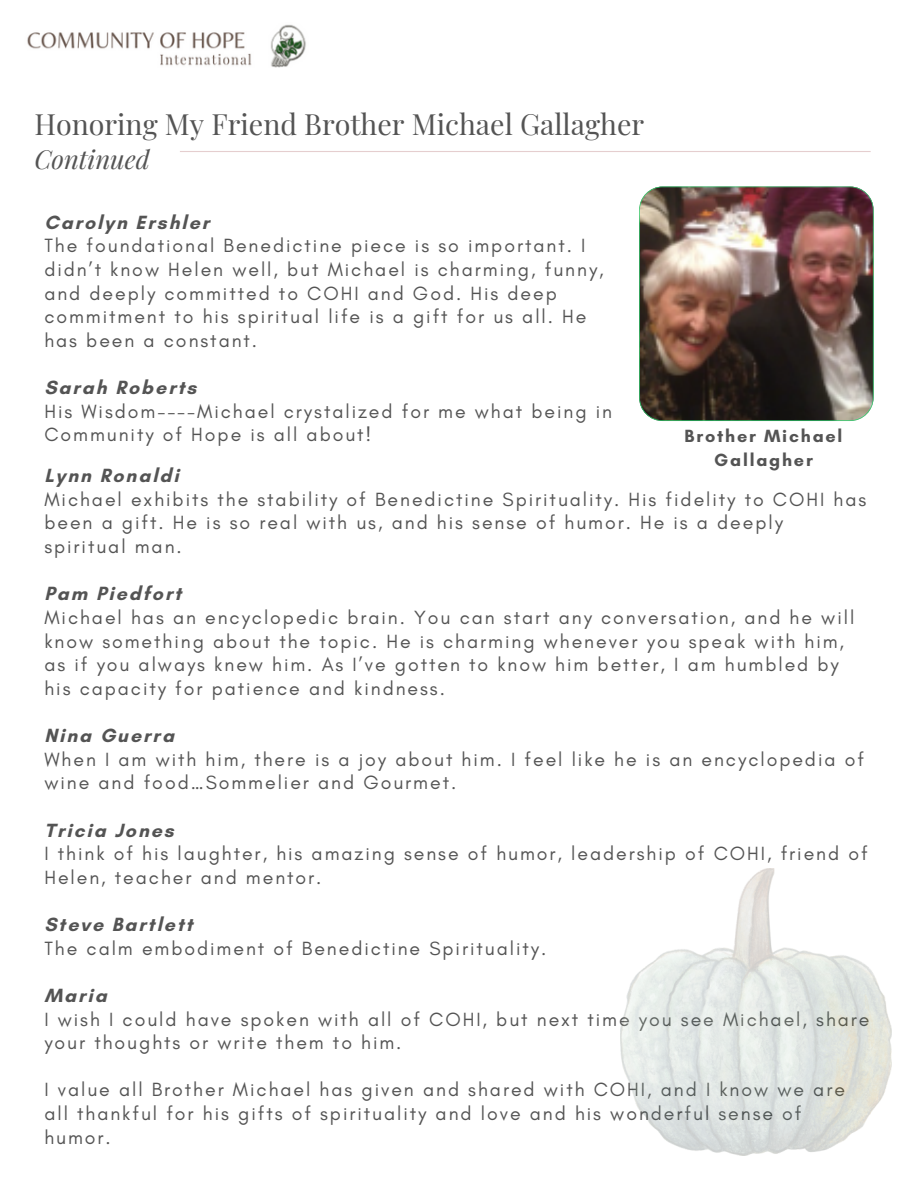
<style>
.page{position:relative;width:918px;height:1188px;background:#fff}
.page>*{position:absolute;margin:0;border:0;box-sizing:border-box;transform-origin:0 0}
.t1{font:28.65px "Playfair Display";color:#545454}
.t2{font:italic 25.65px "Playfair Display";color:#545454}
.t3{font:19.5px/23.7px "Glacial Indifference";letter-spacing:.1em;color:#545454}
.t4{font:700 19.5px "Glacial Indifference";letter-spacing:.1em;color:#545454}
.t5{font:700 18px/24.8px "Glacial Indifference";letter-spacing:.1em;color:#545454;text-align:center}
</style>
<div class="page">
<img style="left:27px;top:24px;width:279px;height:43px">
<hr style="left:180px;top:151px;width:691px;height:1px;background:#e5cecf">
<img style="left:639px;top:187px;width:235px;height:234px">
<img style="left:621px;top:868px;width:271px;height:287px">
<h1 class="t1" style="left:34px;top:104px;width:611px">Honoring My Friend Brother Michael Gallagher</h1>
<h2 class="t2" style="left:34px;top:141px;width:117px">Continued</h2>
<p class="t4" style="left:44px;top:210px;width:166px">Carolyn Ershler</p>
<p class="t3" style="left:44px;top:234px;width:561px">The foundational Benedictine piece is so important. I didn’t know Helen well, but Michael is charming, funny, and deeply committed to COHI and God. His deep commitment to his spiritual life is a gift for us all. He has been a constant.</p>
<p class="t4" style="left:44px;top:376px;width:153px">Sarah Roberts</p>
<p class="t3" style="left:44px;top:399px;width:569px">His Wisdom----Michael crystalized for me what being in<br>Community of Hope is all about!</p>
<p class="t5" style="left:685px;top:423px;width:159px">Brother Michael<br>Gallagher</p>
<p class="t4" style="left:44px;top:464px;width:136px">Lynn Ronaldi</p>
<p class="t3" style="left:44px;top:487px;width:823px">Michael exhibits the stability of Benedictine Spirituality. His fidelity to COHI has been a gift. He is so real with us, and his sense of humor. He is a deeply spiritual man.</p>
<p class="t4" style="left:44px;top:582px;width:138px">Pam Piedfort</p>
<p class="t3" style="left:44px;top:605px;width:811px">Michael has an encyclopedic brain. You can start any conversation, and he will know something about the topic. He is charming whenever you speak with him, as if you always knew him. As I’ve gotten to know him better, I am humbled by his capacity for patience and kindness.</p>
<p class="t4" style="left:44px;top:724px;width:131px">Nina Guerra</p>
<p class="t3" style="left:44px;top:747px;width:821px">When I am with him, there is a joy about him. I feel like he is an encyclopedia of wine and food…Sommelier and Gourmet.</p>
<p class="t4" style="left:44px;top:818px;width:131px">Tricia Jones</p>
<p class="t3" style="left:44px;top:842px;width:825px">I think of his laughter, his amazing sense of humor, leadership of COHI, friend of<br>Helen, teacher and mentor.</p>
<p class="t4" style="left:44px;top:913px;width:150px">Steve Bartlett</p>
<p class="t3" style="left:44px;top:936px;width:503px">The calm embodiment of Benedictine Spirituality.</p>
<p class="t4" style="left:44px;top:983px;width:64px">Maria</p>
<p class="t3" style="left:44px;top:1007px;width:827px">I wish I could have spoken with all of COHI, but next time you see Michael, share your thoughts or write them to him.</p>
<p class="t3" style="left:44px;top:1078px;width:802px">I value all Brother Michael has given and shared with COHI, and I know we are all thankful for his gifts of spirituality and love and his wonderful sense of humor.</p>
</div>
